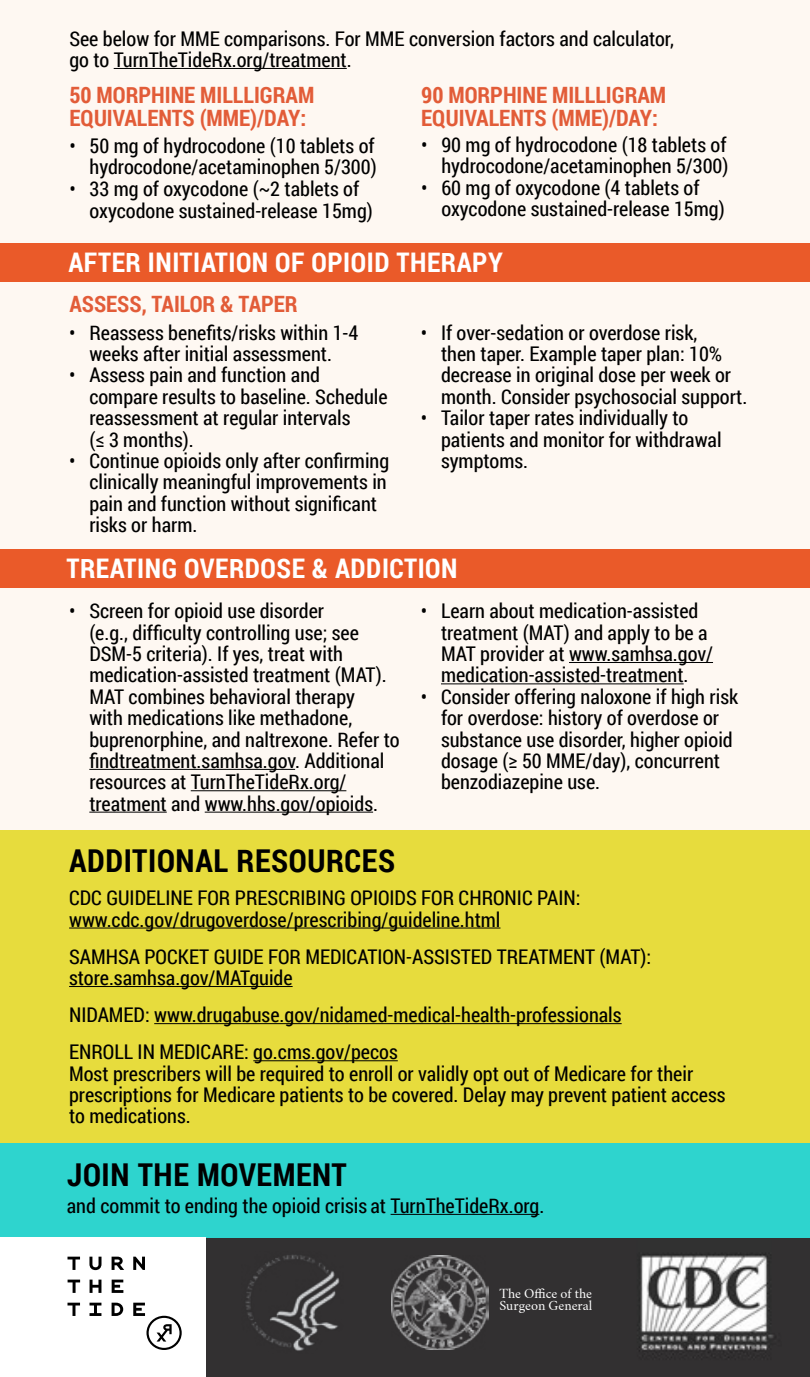
<style>
.page{position:relative;width:810px;height:1377px;background:#fef8f2}
.page>*{position:absolute;margin:0;border:0;box-sizing:border-box;transform-origin:0 0}
.t1{font:700 31.5px "Roboto Condensed";letter-spacing:.02em;color:#000}
.t2{font:700 27px "Roboto Condensed";letter-spacing:.02em;color:#fff}
.t3{font:700 22.5px/22.5px "Roboto Condensed";color:#e25c38}
.t4{font:20.25px/21.4px "Roboto Condensed";color:#000}
.t5{font:12.15px/12.2px "Crimson Text";color:#fff}
</style>
<div class="page">
<div style="left:0;top:830px;width:810px;height:390px;background:#e7dc3d"></div>
<div style="left:0;top:1143px;width:810px;height:96px;background:#2ed4ce"></div>
<hr style="left:89px;top:769px;width:206px;height:1px;background:#000">
<hr style="left:191px;top:790px;width:155px;height:1px;background:#000">
<hr style="left:89px;top:812px;width:78px;height:1px;background:#000">
<hr style="left:205px;top:812px;width:168px;height:1px;background:#000">
<hr style="left:569px;top:662px;width:144px;height:1px;background:#000">
<hr style="left:441px;top:683px;width:243px;height:1px;background:#000">
<hr style="left:69px;top:928px;width:432px;height:1px;background:#000">
<hr style="left:69px;top:986px;width:224px;height:1px;background:#000">
<hr style="left:154px;top:1023px;width:468px;height:1px;background:#000">
<hr style="left:253px;top:1060px;width:145px;height:1px;background:#000">
<div style="left:206px;top:1238px;width:604px;height:139px;background:#323031"></div>
<img style="left:392px;top:1256px;width:96px;height:94px">
<div style="left:0;top:1238px;width:206px;height:139px;background:#fff"></div>
<img style="left:639px;top:1254px;width:135px;height:104px">
<hr style="left:391px;top:1214px;width:148px;height:1px;background:#000">
<hr style="left:114px;top:68px;width:233px;height:1px;background:#000">
<div style="left:0;top:243px;width:810px;height:38px;background:#ea5a29"></div>
<div style="left:0;top:549px;width:810px;height:38px;background:#ea5a29"></div>
<img style="left:245px;top:1255px;width:95px;height:96px">
<svg style="left:68px;top:1257px;width:12px;height:13px"></svg>
<svg style="left:89px;top:1257px;width:13px;height:13px"></svg>
<svg style="left:112px;top:1257px;width:12px;height:13px"></svg>
<svg style="left:133px;top:1257px;width:12px;height:13px"></svg>
<svg style="left:68px;top:1303px;width:12px;height:13px"></svg>
<svg style="left:68px;top:1280px;width:12px;height:13px"></svg>
<svg style="left:90px;top:1303px;width:11px;height:13px"></svg>
<svg style="left:112px;top:1303px;width:11px;height:13px"></svg>
<svg style="left:112px;top:1280px;width:11px;height:13px"></svg>
<svg style="left:90px;top:1280px;width:11px;height:13px"></svg>
<svg style="left:133px;top:1303px;width:49px;height:47px"></svg>
<p class="t4" style="left:69px;top:27px;width:606px">See below for MME comparisons. For MME conversion factors and calculator, go to TurnTheTideRx.org/treatment.</p>
<p class="t3" style="left:69px;top:83px;width:247px">50 MORPHINE MILLLIGRAM<br>EQUIVALENTS (MME)/DAY:</p>
<p class="t4" style="left:69px;top:134px;width:309px;text-align:right">• 50 mg of hydrocodone (10 tablets of hydrocodone/acetaminophen 5/300)</p>
<p class="t4" style="left:90px;top:177px;width:285px;line-height:22.5px;text-indent:-20px">• 33 mg of oxycodone (~2 tablets of oxycodone sustained-release 15mg)</p>
<p class="t3" style="left:421px;top:83px;width:247px">90 MORPHINE MILLLIGRAM<br>EQUIVALENTS (MME)/DAY:</p>
<p class="t4" style="left:421px;top:133px;width:309px;text-align:right">• 90 mg of hydrocodone (18 tablets of hydrocodone/acetaminophen 5/300)</p>
<p class="t4" style="left:441px;top:176px;width:285px;text-indent:-20px">• 60 mg of oxycodone (4 tablets of oxycodone sustained-release 15mg)</p>
<h2 class="t2" style="left:68px;top:243px;width:436px">AFTER INITIATION OF OPIOID THERAPY</h2>
<p class="t3" style="left:69px;top:292px;width:230px">ASSESS, TAILOR &amp; TAPER</p>
<p class="t4" style="left:69px;top:321px;width:291px;text-align:center">• Reassess benefits/risks within 1-4 weeks after initial assessment.</p>
<p class="t4" style="left:89px;top:364px;width:300px;text-indent:-20px">• Assess pain and function and compare results to baseline. Schedule reassessment at regular intervals<br>(≤ 3 months).</p>
<p class="t4" style="left:89px;top:449px;width:301px;text-indent:-20px">• Continue opioids only after confirming clinically meaningful improvements in pain and function without significant risks or harm.</p>
<p class="t4" style="left:441px;top:321px;width:308px;text-indent:-20px">• If over-sedation or overdose risk,<br>then taper. Example taper plan: 10% decrease in original dose per week or month. Consider psychosocial support.</p>
<p class="t4" style="left:441px;top:407px;width:282px;text-indent:-20px">• Tailor taper rates individually to patients and monitor for withdrawal symptoms.</p>
<h2 class="t2" style="left:66px;top:549px;width:393px">TREATING OVERDOSE &amp; ADDICTION</h2>
<p class="t4" style="left:89px;top:600px;width:312px;text-indent:-20px">• Screen for opioid use disorder<br>(e.g., difficulty controlling use; see DSM-5 criteria). If yes, treat with medication-assisted treatment (MAT).<br>MAT combines behavioral therapy<br>with medications like methadone, buprenorphine, and naltrexone. Refer to findtreatment.samhsa.gov. Additional resources at TurnTheTideRx.org/ treatment and www.hhs.gov/opioids.</p>
<p class="t4" style="left:441px;top:600px;width:274px;text-indent:-20px">• Learn about medication-assisted treatment (MAT) and apply to be a MAT provider at www.samhsa.gov/ medication-assisted-treatment.</p>
<p class="t4" style="left:441px;top:685px;width:299px;text-indent:-20px">• Consider offering naloxone if high risk for overdose: history of overdose or substance use disorder, higher opioid dosage (≥ 50 MME/day), concurrent benzodiazepine use.</p>
<h1 class="t1" style="left:69px;top:839px;width:328px">ADDITIONAL RESOURCES</h1>
<p class="t4" style="left:69px;top:887px;width:513px">CDC GUIDELINE FOR PRESCRIBING OPIOIDS FOR CHRONIC PAIN: www.cdc.gov/drugoverdose/prescribing/guideline.html</p>
<p class="t4" style="left:69px;top:945px;width:584px">SAMHSA POCKET GUIDE FOR MEDICATION-ASSISTED TREATMENT (MAT): store.samhsa.gov/MATguide</p>
<p class="t4" style="left:69px;top:996px;width:554px;line-height:37.1px">NIDAMED: www.drugabuse.gov/nidamed-medical-health-professionals<br>ENROLL IN MEDICARE: go.cms.gov/pecos</p>
<p class="t4" style="left:69px;top:1062px;width:658px">Most prescribers will be required to enroll or validly opt out of Medicare for their prescriptions for Medicare patients to be covered. Delay may prevent patient access to medications.</p>
<h1 class="t1" style="left:67px;top:1153px;width:282px">JOIN THE MOVEMENT</h1>
<p class="t4" style="left:67px;top:1194px;width:479px">and commit to ending the opioid crisis at TurnTheTideRx.org.</p>
<p class="t5" style="left:499px;top:1288px;width:94px">The Office of the<br>Surgeon General</p>
</div>
